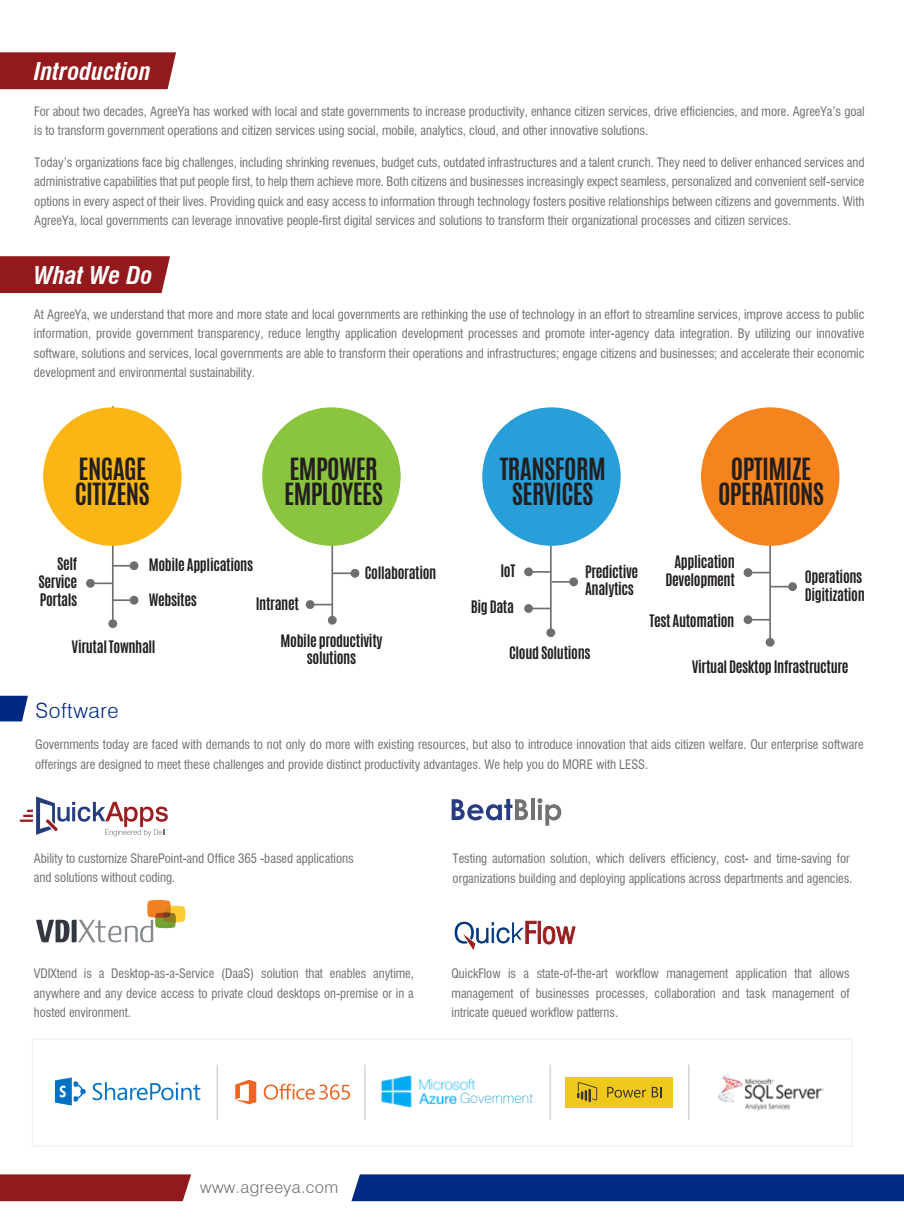
<style>
.page{position:relative;width:904px;height:1217px;background:#fff}
.page>*{position:absolute;margin:0;border:0;box-sizing:border-box;transform-origin:0 0}
.t1{font:700 25.5px/25.5px "Antonio";letter-spacing:-.025em;color:#231f20}
.t2{font:italic 700 condensed 24px "Swiss 721 BT";color:#fff}
.t3{font:300 21px "Swiss 721 BT";letter-spacing:.025em;color:#002a82}
.t4{font:300 16.5px "Swiss 721 BT";letter-spacing:.025em;color:#6e6e6e}
.t5{font:700 14.4px/17.7px "Antonio";letter-spacing:-.025em;color:#231f20}
.t6{font:100 13.95px "Swiss 721 BT";color:#0095c8}
.t7{font:condensed 12.75px/19.5px "Swiss 721 BT";letter-spacing:-.005em;color:#6e6e6e;text-align:justify}
</style>
<div class="page">
<div style="left:0;top:256px;width:170px;height:37px;background:#92191c"></div>
<svg style="left:0;top:696px;width:28px;height:25px"></svg>
<div style="left:0;top:1174px;width:191px;height:27px;background:#92191c"></div>
<div style="left:351px;top:1174px;width:552px;height:27px;background:#002a83"></div>
<div style="left:0;top:52px;width:176px;height:37px;background:#92191c"></div>
<svg style="left:451px;top:799px;width:77px;height:21px"></svg>
<hr style="left:531px;top:798px;width:3px;height:22px;background:#727273">
<svg style="left:537px;top:798px;width:24px;height:28px"></svg>
<svg style="left:20px;top:796px;width:148px;height:40px"></svg>
<svg style="left:86px;top:406px;width:52px;height:222px"></svg>
<div style="left:43px;top:407px;width:138px;height:139px;background:#fbb615;border-radius:50%"></div>
<svg style="left:306px;top:540px;width:53px;height:84px"></svg>
<div style="left:262px;top:407px;width:138px;height:139px;background:#8bc53f;border-radius:50%"></div>
<svg style="left:743px;top:541px;width:53px;height:106px"></svg>
<div style="left:701px;top:407px;width:138px;height:139px;background:#f5841f;border-radius:50%"></div>
<svg style="left:524px;top:541px;width:54px;height:96px"></svg>
<div style="left:482px;top:407px;width:138px;height:139px;background:#299fd9;border-radius:50%"></div>
<svg style="left:55px;top:1077px;width:31px;height:28px"></svg>
<svg style="left:92px;top:1082px;width:108px;height:18px"></svg>
<svg style="left:235px;top:1079px;width:21px;height:25px"></svg>
<svg style="left:264px;top:1083px;width:86px;height:16px"></svg>
<img style="left:381px;top:1075px;width:94px;height:33px">
<svg style="left:454px;top:921px;width:82px;height:28px"></svg>
<hr style="left:538px;top:921px;width:2px;height:22px;background:#9b1e21">
<svg style="left:543px;top:926px;width:32px;height:18px"></svg>
<svg style="left:36px;top:900px;width:149px;height:42px"></svg>
<div style="left:32px;top:1038px;width:820px;height:109px;border:1px solid #e8e8e8"></div>
<div style="left:565px;top:1077px;width:107px;height:30px;background:#f0c71b"></div>
<svg style="left:577px;top:1082px;width:20px;height:19px"></svg>
<hr style="left:588px;top:1088px;width:3px;height:14px;background:#343433">
<svg style="left:607px;top:1087px;width:54px;height:10px"></svg>
<img style="left:718px;top:1074px;width:106px;height:36px">
<hr style="left:217px;top:1064px;width:1px;height:56px;background:#bfbfbf">
<hr style="left:364px;top:1064px;width:1px;height:56px;background:#bfbfbf">
<hr style="left:549px;top:1064px;width:1px;height:56px;background:#bfbfbf">
<hr style="left:688px;top:1064px;width:1px;height:56px;background:#bfbfbf">
<h2 class="t2" style="left:34px;top:57px;width:118px">Introduction</h2>
<p class="t7" style="left:34px;top:101px;width:831px">For about two decades, AgreeYa has worked with local and state governments to increase productivity, enhance citizen services, drive efficiencies, and more. AgreeYa’s goal is to transform government operations and citizen services using social, mobile, analytics, cloud, and other innovative solutions.</p>
<p class="t7" style="left:34px;top:152px;width:831px">Today’s organizations face big challenges, including shrinking revenues, budget cuts, outdated infrastructures and a talent crunch. They need to deliver enhanced services and administrative capabilities that put people first, to help them achieve more. Both citizens and businesses increasingly expect seamless, personalized and convenient self-service options in every aspect of their lives. Providing quick and easy access to information through technology fosters positive relationships between citizens and governments. With AgreeYa, local governments can leverage innovative people-first digital services and solutions to transform their organizational processes and citizen services.</p>
<h2 class="t2" style="left:34px;top:261px;width:120px">What We Do</h2>
<p class="t7" style="left:34px;top:304px;width:832px">At AgreeYa, we understand that more and more state and local governments are rethinking the use of technology in an effort to streamline services, improve access to public information, provide government transparency, reduce lengthy application development processes and promote inter-agency data integration. By utilizing our innovative software, solutions and services, local governments are able to transform their operations and infrastructures; engage citizens and businesses; and accelerate their economic development and environmental sustainability.</p>
<h1 class="t1" style="left:75px;top:456px;width:77px">ENGAGE<br>CITIZENS</h1>
<h1 class="t1" style="left:284px;top:456px;width:100px">EMPOWER<br>EMPLOYEES</h1>
<p class="t5" style="left:39px;top:555px;width:40px;text-align:justify;text-indent:18px">Self Service Portals</p>
<p class="t5" style="left:149px;top:556px;width:106px">Mobile Applications</p>
<p class="t5" style="left:149px;top:591px;width:50px">Websites</p>
<p class="t5" style="left:72px;top:638px;width:86px">Virutal Townhall</p>
<p class="t5" style="left:365px;top:564px;width:73px">Collaboration</p>
<p class="t5" style="left:256px;top:596px;width:45px">Intranet</p>
<p class="t5" style="left:280px;top:632px;width:103px;text-align:center">Mobile productivity solutions</p>
<h3 class="t3" style="left:36px;top:698px;width:84px">Software</h3>
<h1 class="t1" style="left:499px;top:456px;width:107px;text-align:center">TRANSFORM<br>SERVICES</h1>
<h1 class="t1" style="left:718px;top:456px;width:108px;text-align:center">OPTIMIZE<br>OPERATIONS</h1>
<p class="t5" style="left:585px;top:563px;width:55px">Predictive<br>Analytics</p>
<p class="t5" style="left:500px;top:563px;width:16px">IoT</p>
<p class="t5" style="left:471px;top:598px;width:45px">Big Data</p>
<p class="t5" style="left:509px;top:645px;width:83px">Cloud Solutions</p>
<p class="t5" style="left:665px;top:553px;width:71px;text-align:right">Application<br>Development</p>
<p class="t5" style="left:649px;top:612px;width:86px">Test Automation</p>
<p class="t5" style="left:691px;top:658px;width:158px">Virtual Desktop Infrastructure</p>
<p class="t5" style="left:804px;top:568px;width:62px">Operations<br>Digitization</p>
<p class="t7" style="left:35px;top:735px;width:830px">Governments today are faced with demands to not only do more with existing resources, but also to introduce innovation that aids citizen welfare. Our enterprise software offerings are designed to meet these challenges and provide distinct productivity advantages. We help you do MORE with LESS.</p>
<p class="t7" style="left:34px;top:848px;width:321px">Ability to customize SharePoint-and Office 365 -based applications and solutions without coding.</p>
<p class="t7" style="left:452px;top:848px;width:401px">Testing automation solution, which delivers efficiency, cost- and time-saving for organizations building and deploying applications across departments and agencies.</p>
<p class="t7" style="left:34px;top:964px;width:381px">VDIXtend is a Desktop-as-a-Service (DaaS) solution that enables anytime, anywhere and any device access to private cloud desktops on-premise or in a hosted environment.</p>
<p class="t7" style="left:451px;top:964px;width:400px">QuickFlow is a state-of-the-art workflow management application that allows management of businesses processes, collaboration and task management of intricate queued workflow patterns.</p>
<p class="t4" style="left:200px;top:1176px;width:139px">www.agreeya.com</p>
<p class="t6" style="left:460px;top:1089px;width:74px">Government</p>
</div>
